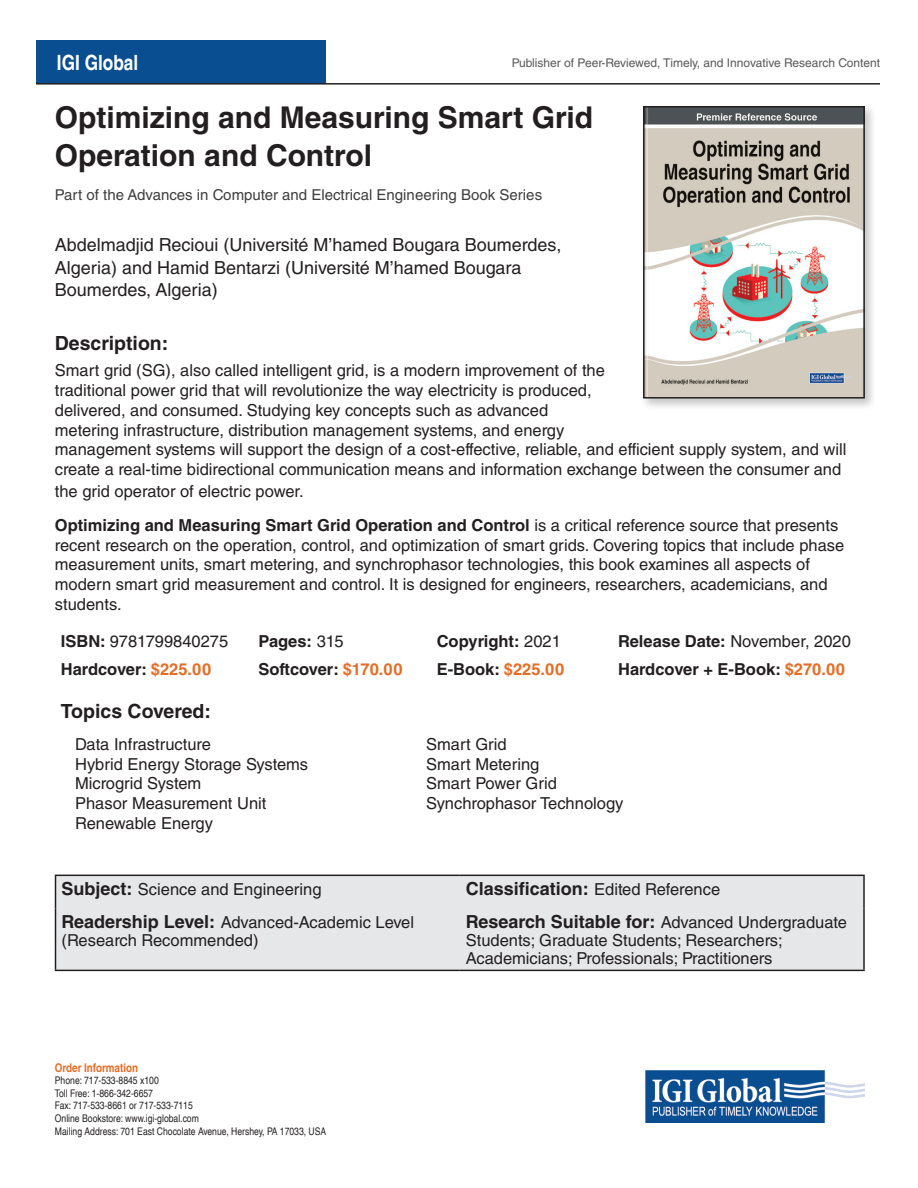
<style>
.page{position:relative;width:918px;height:1188px;background:#fff}
.page>*{position:absolute;margin:0;border:0;box-sizing:border-box;transform-origin:0 0}
.t1{font:700 30px/37.5px "Helvetica LT Std";color:#231f20}
.t2{font:700 condensed 21px "Helvetica LT";color:#fff}
.t3{font:700 19.5px "Helvetica LT Std";color:#231f20}
.t4{font:18px/22.5px "Helvetica LT Std";color:#231f20}
.t5{font:700 18px "Helvetica LT Std";color:#231f20}
.t6{font:16.5px/19.8px "Helvetica LT Std";color:#231f20}
.t7{font:700 16.5px "Helvetica LT Std";color:#231f20}
.t8{font:15px "Helvetica LT Std";color:#3e3e3f}
.t9{font:12px "Helvetica LT Std";color:#57585a}
.t10{font:700 condensed 12px "Helvetica LT";color:#e56d25}
.t11{font:condensed 10.5px/12.6px "Helvetica LT";color:#231f20}
.s1{font-weight:700}
.s2{font-weight:400}
.s3{color:#e56d25}
.s4{font-weight:700;font-size:18px}
.s5{font-weight:400;font-size:16.5px}
</style>
<div class="page">
<div style="left:36px;top:41px;width:290px;height:43px;background:#094e91"></div>
<img style="left:646px;top:1071px;width:219px;height:51px">
<hr style="left:36px;top:83px;width:844px;height:2px;background:#231f20">
<div style="left:640px;top:103px;width:237px;height:308px;background:#231f20;opacity:.25"></div>
<img style="left:646px;top:109px;width:216px;height:287px">
<div style="left:643px;top:106px;width:222px;height:293px;border:2px solid #231f20"></div>
<div style="left:56px;top:876px;width:807px;height:94px;background:#e6e7e9"></div>
<hr style="left:55px;top:875px;width:405px;height:1px;background:#231f20">
<hr style="left:55px;top:876px;width:1px;height:32px;background:#231f20">
<hr style="left:460px;top:875px;width:405px;height:1px;background:#231f20">
<hr style="left:863px;top:876px;width:2px;height:32px;background:#231f20">
<hr style="left:55px;top:908px;width:1px;height:62px;background:#231f20">
<hr style="left:863px;top:908px;width:2px;height:62px;background:#231f20">
<hr style="left:55px;top:970px;width:405px;height:1px;background:#231f20">
<hr style="left:460px;top:970px;width:405px;height:1px;background:#231f20">
<p class="t2" style="left:57px;top:50px;width:83px">IGI Global</p>
<p class="t9" style="left:512px;top:55px;width:370px">Publisher of Peer-Reviewed, Timely, and Innovative Research Content</p>
<h1 class="t1" style="left:55px;top:99px;width:540px">Optimizing and Measuring Smart Grid<br>Operation and Control</h1>
<p class="t8" style="left:55px;top:186px;width:489px">Part of the Advances in Computer and Electrical Engineering Book Series</p>
<p class="t4" style="left:55px;top:234px;width:508px">Abdelmadjid Recioui (Université M’hamed Bougara Boumerdes,<br>Algeria) and Hamid Bentarzi (Université M’hamed Bougara<br>Boumerdes, Algeria)</p>
<p class="t3" style="left:55px;top:331px;width:115px">Description:</p>
<p class="t6" style="left:55px;top:360px;width:793px">Smart grid (SG), also called intelligent grid, is a modern improvement of the<br>traditional power grid that will revolutionize the way electricity is produced,<br>delivered, and consumed. Studying key concepts such as advanced<br>metering infrastructure, distribution management systems, and energy<br>management systems will support the design of a cost-effective, reliable, and efficient supply system, and will create a real-time bidirectional communication means and information exchange between the consumer and</p>
<p class="t6" style="left:55px;top:474px;width:785px;line-height:34px">the grid operator of electric power.<br><span class="s1">Optimizing and Measuring Smart Grid Operation and Control</span> is a critical reference source that presents</p>
<p class="t6" style="left:55px;top:535px;width:791px">recent research on the operation, control, and optimization of smart grids. Covering topics that include phase measurement units, smart metering, and synchrophasor technologies, this book examines all aspects of modern smart grid measurement and control. It is designed for engineers, researchers, academicians, and students.</p>
<p class="t6" style="left:61px;top:632px;width:169px"><span class="s1">ISBN:</span> 9781799840275</p>
<p class="t7" style="left:259px;top:631px;width:87px">Pages: <span class="s2">315</span></p>
<p class="t7" style="left:437px;top:631px;width:126px">Copyright: <span class="s2">2021</span></p>
<p class="t6" style="left:618px;top:632px;width:234px"><span class="s1">Release Date:</span> November, 2020</p>
<p class="t7" style="left:61px;top:659px;width:152px">Hardcover: <span class="s3">$225.00</span></p>
<p class="t7" style="left:259px;top:659px;width:145px">Softcover: <span class="s3">$170.00</span></p>
<p class="t7" style="left:437px;top:659px;width:129px">E-Book: <span class="s3">$225.00</span></p>
<p class="t7" style="left:618px;top:659px;width:228px">Hardcover + E-Book: <span class="s3">$270.00</span></p>
<p class="t3" style="left:61px;top:699px;width:152px">Topics Covered:</p>
<p class="t6" style="left:75px;top:734px;width:235px">Data Infrastructure<br>Hybrid Energy Storage Systems<br>Microgrid System<br>Phasor Measurement Unit<br>Renewable Energy</p>
<p class="t6" style="left:426px;top:734px;width:199px">Smart Grid<br>Smart Metering<br>Smart Power Grid<br>Synchrophasor Technology</p>
<p class="t6" style="left:62px;top:880px;width:262px"><span class="s4">Subject:</span> Science and Engineering</p>
<p class="t5" style="left:466px;top:878px;width:256px">Classification: <span class="s5">Edited Reference</span></p>
<p class="t6" style="left:62px;top:914px;width:354px;line-height:18px"><span class="s4">Readership Level:</span> Advanced-Academic Level (Research Recommended)</p>
<p class="t6" style="left:466px;top:914px;width:383px;line-height:18px"><span class="s4">Research Suitable for:</span> Advanced Undergraduate<br>Students; Graduate Students; Researchers;<br>Academicians; Professionals; Practitioners</p>
<p class="t10" style="left:55px;top:1060px;width:85px">Order Information</p>
<p class="t11" style="left:55px;top:1074px;width:273px">Phone: 717-533-8845 x100<br>Toll Free: 1-866-342-6657<br>Fax: 717-533-8661 or 717-533-7115<br>Online Bookstore: www.igi-global.com<br>Mailing Address: 701 East Chocolate Avenue, Hershey, PA 17033, USA</p>
</div>
